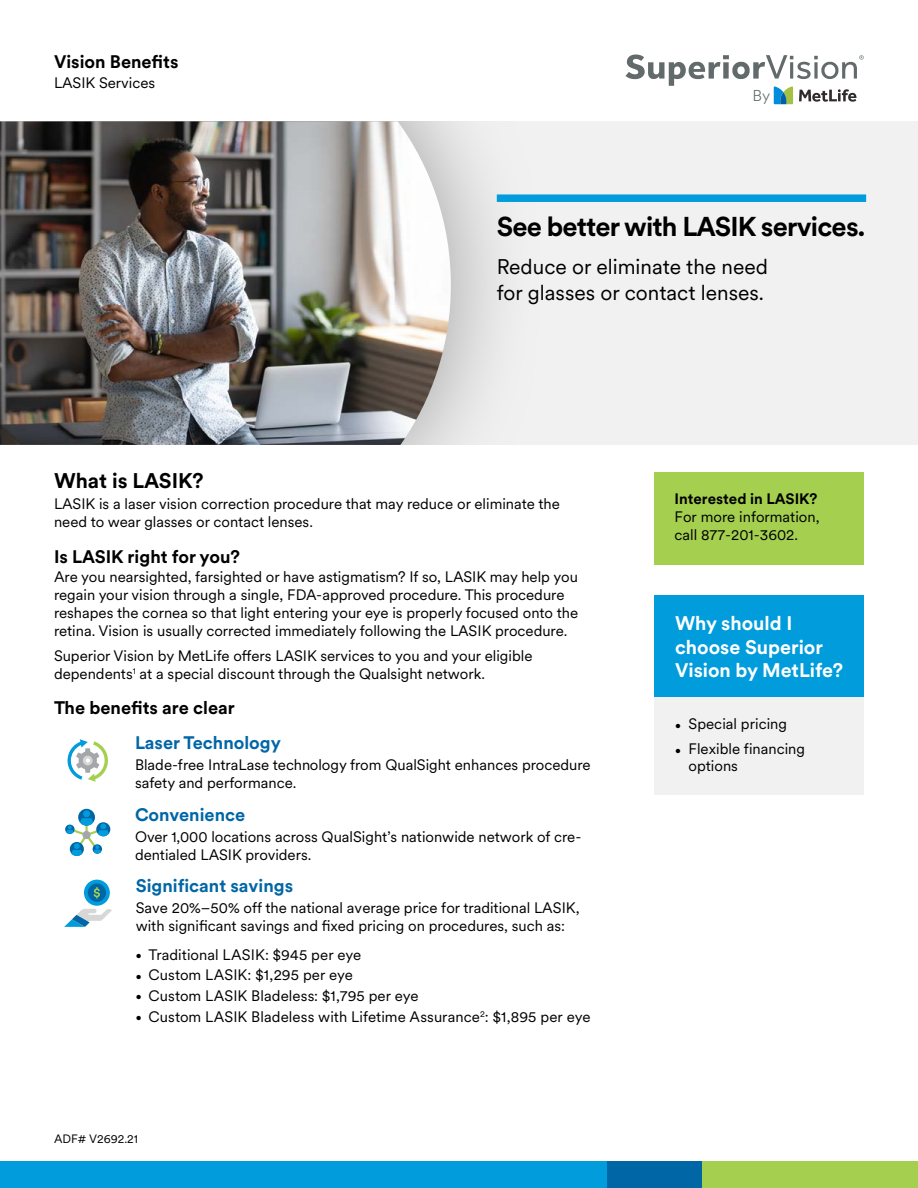
<style>
.page{position:relative;width:918px;height:1188px;background:#fff}
.page>*{position:absolute;margin:0;border:0;box-sizing:border-box;transform-origin:0 0}
.Heading{font:700 27px "Met Life Circular";letter-spacing:-.03em;color:#000}
.Intro_Copy{font:21px/25.2px "Met Life Circular";color:#000}
.Subheading{font:700 21px "Met Life Circular";color:#000}
.t1{font:700 19.5px/23.4px "Met Life Circular";color:#fff}
.Subheading_secondary{font:700 18px "Met Life Circular";color:#000}
.Body_Copy{font:700 18px "Met Life Circular";color:#0066a6}
.t2{font:300 15.6px "Met Life Circular";color:#626a6c}
.Body_Copy-2{font:15px/18px "Met Life Circular";color:#000}
.t3{font:12px "Met Life Circular";color:#000}
.s1{font-size:10.5px}
.s2{font-weight:700}
</style>
<div class="page">
<div style="left:0;top:1161px;width:608px;height:27px;background:#009cdc"></div>
<div style="left:608px;top:1161px;width:94px;height:27px;background:#0066a6"></div>
<div style="left:702px;top:1161px;width:216px;height:27px;background:#a5cf4f"></div>
<div style="left:0;top:122px;width:918px;height:323px;background:#f1f1f2"></div>
<svg style="left:451px;top:122px;width:46px;height:323px;fill:#e3e2e3"></svg>
<img style="left:0;top:122px;width:451px;height:323px">
<div style="left:655px;top:472px;width:209px;height:93px;background:#a5cf4f"></div>
<div style="left:655px;top:596px;width:209px;height:101px;background:#009cdc"></div>
<div style="left:655px;top:697px;width:209px;height:98px;background:#f1f1f2"></div>
<div style="left:497px;top:194px;width:369px;height:8px;background:#009cdc"></div>
<svg style="left:68px;top:739px;width:40px;height:43px"></svg>
<div style="left:78px;top:809px;width:17px;height:17px;background:#0066a6;border-radius:50%"></div>
<div style="left:83px;top:810px;width:7px;height:7px;background:#009cdc;border-radius:50%"></div>
<svg style="left:66px;top:817px;width:43px;height:39px"></svg>
<div style="left:82px;top:831px;width:9px;height:8px;background:#a3a7a9;border-radius:50%"></div>
<svg style="left:64px;top:909px;width:48px;height:18px"></svg>
<div style="left:84px;top:880px;width:26px;height:26px;background:#009cdc;border-radius:50%"></div>
<div style="left:88px;top:883px;width:18px;height:19px;background:#0066a6;border-radius:50%"></div>
<svg style="left:94px;top:887px;width:6px;height:12px"></svg>
<svg style="left:626px;top:55px;width:238px;height:49px"></svg>
<p class="Subheading_secondary" style="left:54px;top:49px;width:126px">Vision Benefits</p>
<p class="Body_Copy-2" style="left:54px;top:73px;width:103px">LASIK Services</p>
<p class="t2" style="left:753px;top:85px;width:19px">By</p>
<p class="Heading" style="left:497px;top:208px;width:370px">See better with LASIK services.</p>
<p class="Intro_Copy" style="left:497px;top:254px;width:273px">Reduce or eliminate the need for glasses or contact lenses.</p>
<p class="Subheading" style="left:54px;top:466px;width:151px">What is LASIK?</p>
<p class="Body_Copy-2" style="left:54px;top:495px;width:507px">LASIK is a laser vision correction procedure that may reduce or eliminate the need to wear glasses or contact lenses.</p>
<p class="Subheading_secondary" style="left:54px;top:544px;width:188px">Is LASIK right for you?</p>
<p class="Body_Copy-2" style="left:54px;top:567px;width:526px">Are you nearsighted, farsighted or have astigmatism? If so, LASIK may help you regain your vision through a single, FDA-approved procedure. This procedure reshapes the cornea so that light entering your eye is properly focused onto the retina. Vision is usually corrected immediately following the LASIK procedure.</p>
<p class="Body_Copy-2" style="left:54px;top:646px;width:480px">Superior Vision by MetLife offers LASIK services to you and your eligible dependents<sup>1</sup> at a special discount through the Qualsight network.</p>
<p class="Subheading_secondary" style="left:54px;top:695px;width:182px">The benefits are clear</p>
<p class="Body_Copy" style="left:135px;top:730px;width:147px">Laser Technology</p>
<p class="Body_Copy-2" style="left:135px;top:756px;width:457px">Blade-free IntraLase technology from QualSight enhances procedure safety and performance.</p>
<p class="Body_Copy" style="left:135px;top:802px;width:112px">Convenience</p>
<p class="Body_Copy-2" style="left:135px;top:827px;width:448px">Over 1,000 locations across QualSight’s nationwide network of cre&shy;dentialed LASIK providers.</p>
<p class="Body_Copy" style="left:136px;top:873px;width:159px">Significant savings</p>
<p class="Body_Copy-2" style="left:136px;top:898px;width:445px">Save 20%–50% off the national average price for traditional LASIK, with significant savings and fixed pricing on procedures, such as:</p>
<p class="Body_Copy-2" style="left:136px;top:945px;width:227px"><span class="s1">•</span> Traditional LASIK: $945 per eye</p>
<p class="Body_Copy-2" style="left:136px;top:965px;width:219px"><span class="s1">•</span> Custom LASIK: $1,295 per eye</p>
<p class="Body_Copy-2" style="left:136px;top:986px;width:285px"><span class="s1">•</span> Custom LASIK Bladeless: $1,795 per eye</p>
<p class="Body_Copy-2" style="left:136px;top:1007px;width:456px"><span class="s1">•</span> Custom LASIK Bladeless with Lifetime Assurance<sup>2</sup>: $1,895 per eye</p>
<p class="t3" style="left:54px;top:1131px;width:85px">ADF# V2692.21</p>
<p class="Body_Copy-2" style="left:675px;top:489px;width:147px"><span class="s2">Interested in LASIK?<br></span>For more information, call 877-201-3602.</p>
<p class="t1" style="left:675px;top:611px;width:170px">Why should I choose Superior<br>Vision by MetLife?</p>
<p class="Body_Copy-2" style="left:675px;top:714px;width:114px"><span class="s1">•</span> Special pricing</p>
<p class="Body_Copy-2" style="left:688px;top:739px;width:118px;line-height:17.5px;text-indent:-14px"><span class="s1">•</span> Flexible financing options</p>
</div>
